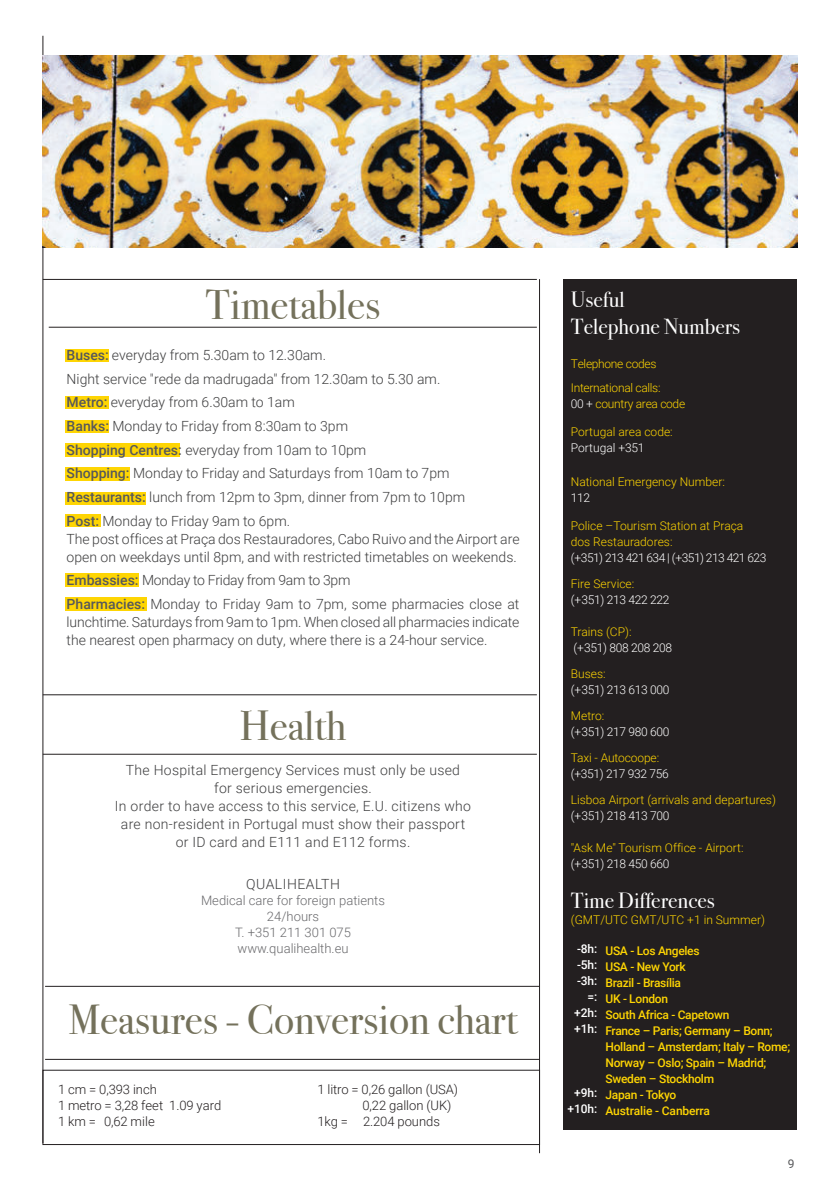
<style>
.page{position:relative;width:840px;height:1191px;background:#fff}
.page>*{position:absolute;margin:0;border:0;box-sizing:border-box;transform-origin:0 0}
.t1{font:42px "Bodoni Svty Two ITCTT";color:#74715b}
.t2{font:22px/26.4px "Bodoni Svty Two ITCTT";color:#fff}
.t3{font:300 14px/23.6px "Roboto";color:#3e3e3f}
.t4{font:300 14px/18px "Roboto";letter-spacing:.02em;color:#3e3e3f;text-align:center}
.t5{font:300 14px "Roboto";letter-spacing:.035em;color:#3e3e3f}
.t6{font:300 13px/16px "Roboto";color:#231f20}
.t7{font:300 13px/16px "Roboto";color:#69696c;text-align:center}
.t8{font:300 12px/16px "Roboto";color:#fed503}
.t9{font:500 12px/16px "Roboto";letter-spacing:-.025em;color:#fed503}
.t10{font:300 12px "Roboto";letter-spacing:-.025em;color:#fff}
.t11{font:300 12px/24px "Roboto";letter-spacing:-.025em;color:#fed503}
.t12{font:300 12px "Roboto";letter-spacing:-.045em;color:#fff}
.t13{font:500 12px/16px "Roboto";letter-spacing:-.01em;color:#fff;text-align:right}
.t14{font:300 12px "Roboto";color:#fff}
.t15{font:12px "Roboto";color:#57585a}
.s1{font-weight:500;color:#57585a}
.s2{color:#fff}
</style>
<div class="page">
<div style="left:563px;top:279px;width:233px;height:850px;background:#231f20"></div>
<hr style="left:539px;top:279px;width:1px;height:874px;background:#231f20">
<hr style="left:43px;top:36px;width:1px;height:1107px;background:#231f20">
<hr style="left:45px;top:1059px;width:494px;height:1px;background:#231f20">
<hr style="left:43px;top:754px;width:493px;height:1px;background:#231f20">
<hr style="left:45px;top:986px;width:494px;height:1px;background:#231f20">
<hr style="left:43px;top:694px;width:493px;height:1px;background:#231f20">
<img style="left:43px;top:56px;width:753px;height:191px">
<hr style="left:49px;top:327px;width:487px;height:1px;background:#231f20">
<hr style="left:43px;top:279px;width:493px;height:1px;background:#231f20">
<div style="left:65px;top:349px;width:44px;height:13px;background:#fed503"></div>
<div style="left:65px;top:396px;width:43px;height:13px;background:#fed503"></div>
<div style="left:65px;top:420px;width:43px;height:12px;background:#fed503"></div>
<div style="left:65px;top:443px;width:114px;height:13px;background:#fed503"></div>
<div style="left:65px;top:467px;width:65px;height:13px;background:#fed503"></div>
<div style="left:65px;top:492px;width:80px;height:12px;background:#fed503"></div>
<div style="left:65px;top:573px;width:74px;height:14px;background:#fed503"></div>
<div style="left:65px;top:514px;width:35px;height:12px;background:#fed503"></div>
<div style="left:65px;top:597px;width:82px;height:14px;background:#fed503"></div>
<h1 class="t1" style="left:205px;top:288px;width:176px">Timetables</h1>
<p class="t3" style="left:67px;top:343px;width:400px"><span class="s1">Buses:</span> everyday from 5.30am to 12.30am.<br>Night service "rede da madrugada" from 12.30am to 5.30 am.<br><span class="s1">Metro:</span> everyday from 6.30am to 1am<br><span class="s1">Banks:</span> Monday to Friday from 8:30am to 3pm<br><span class="s1">Shopping Centres:</span> everyday from 10am to 10pm<br><span class="s1">Shopping:</span> Monday to Friday and Saturdays from 10am to 7pm <span class="s1">Restaurants:</span> lunch from 12pm to 3pm, dinner from 7pm to 10pm <span class="s1">Post:</span> Monday to Friday 9am to 6pm.</p>
<p class="t3" style="left:67px;top:529px;width:454px;line-height:18px">The post offices at Praça dos Restauradores, Cabo Ruivo and the Airport are open on weekdays until 8pm, and with restricted timetables on weekends.</p>
<p class="t3" style="left:67px;top:568px;width:454px"><span class="s1">Embassies:</span> Monday to Friday from 9am to 3pm<br><span class="s1">Pharmacies:</span> Monday to Friday 9am to 7pm, some pharmacies close at</p>
<p class="t3" style="left:67px;top:612px;width:454px;line-height:18px">lunchtime. Saturdays from 9am to 1pm. When closed all pharmacies indicate the nearest open pharmacy on duty, where there is a 24-hour service.</p>
<h1 class="t1" style="left:239px;top:709px;width:108px">Health</h1>
<p class="t4" style="left:115px;top:760px;width:357px">The Hospital Emergency Services must only be used<br>for serious emergencies.<br>In order to have access to this service, E.U. citizens who are non-resident in Portugal must show their passport or ID card and E111 and E112 forms.</p>
<h2 class="t2" style="left:570px;top:288px;width:171px">Useful<br>Telephone Numbers</h2>
<p class="t11" style="left:570px;top:351px;width:91px">Telephone codes<br>International calls:</p>
<p class="t11" style="left:570px;top:392px;width:116px"><span class="s2">00 +</span> country area code</p>
<p class="t8" style="left:570px;top:424px;width:103px">Portugal area code:</p>
<p class="t14" style="left:570px;top:439px;width:75px">Portugal +351</p>
<p class="t8" style="left:570px;top:474px;width:155px">National Emergency Number:</p>
<p class="t10" style="left:570px;top:489px;width:21px">112</p>
<p class="t8" style="left:570px;top:517px;width:174px">Police –Tourism Station at Praça dos Restauradores:</p>
<p class="t12" style="left:570px;top:549px;width:197px">(+351) 213 421 634 | (+351) 213 421 623</p>
<p class="t8" style="left:570px;top:576px;width:65px">Fire Service:</p>
<p class="t10" style="left:570px;top:591px;width:100px">(+351) 213 422 222</p>
<p class="t8" style="left:570px;top:623px;width:62px">Trains (CP):</p>
<p class="t10" style="left:573px;top:639px;width:100px">(+351) 808 208 208</p>
<p class="t8" style="left:570px;top:666px;width:36px">Buses:</p>
<p class="t10" style="left:570px;top:681px;width:100px">(+351) 213 613 000</p>
<p class="t8" style="left:570px;top:708px;width:35px">Metro:</p>
<p class="t10" style="left:570px;top:723px;width:100px">(+351) 217 980 600</p>
<p class="t8" style="left:570px;top:749px;width:90px">Taxi - Autocoope:</p>
<p class="t10" style="left:570px;top:765px;width:99px">(+351) 217 932 756</p>
<p class="t8" style="left:570px;top:791px;width:206px">Lisboa Airport (arrivals and departures)</p>
<p class="t10" style="left:570px;top:807px;width:100px">(+351) 218 413 700</p>
<p class="t8" style="left:570px;top:839px;width:174px">"Ask Me" Tourism Office - Airport:</p>
<p class="t10" style="left:570px;top:855px;width:100px">(+351) 218 450 660</p>
<p class="t5" style="left:246px;top:874px;width:95px">QUALIHEALTH</p>
<p class="t7" style="left:201px;top:891px;width:185px">Medical care for foreign patients<br>24/hours<br>T. +351 211 301 075 www.qualihealth.eu</p>
<h2 class="t2" style="left:570px;top:889px;width:145px">Time Differences</h2>
<p class="t8" style="left:570px;top:911px;width:195px">(GMT/UTC GMT/UTC +1 in Summer)</p>
<p class="t13" style="left:574px;top:941px;width:24px">-8h: -5h: -3h: =: +2h: +1h:</p>
<p class="t9" style="left:605px;top:943px;width:186px">USA - Los Angeles<br>USA - New York<br>Brazil - Brasília<br>UK - London<br>South Africa - Capetown<br>France – Paris; Germany – Bonn;<br>Holland – Amsterdam; Italy – Rome;<br>Norway – Oslo; Spain – Madrid;<br>Sweden – Stockholm<br>Japan - Tokyo<br>Australie - Canberra</p>
<h1 class="t1" style="left:68px;top:1002px;width:450px">Measures - Conversion chart</h1>
<p class="t6" style="left:58px;top:1080px;width:165px">1 cm = 0,393 inch<br>1 metro = 3,28 feet 1.09 yard<br>1 km = 0,62 mile</p>
<p class="t6" style="left:317px;top:1080px;width:142px">1 litro = 0,26 gallon (USA)</p>
<p class="t13" style="left:567px;top:1085px;width:31px;text-align:center">+9h: +10h:</p>
<p class="t6" style="left:362px;top:1096px;width:90px">0,22 gallon (UK)</p>
<p class="t6" style="left:317px;top:1112px;width:124px">1kg = 2.204 pounds</p>
<p class="t15" style="left:787px;top:1158px;width:8px">9</p>
</div>
